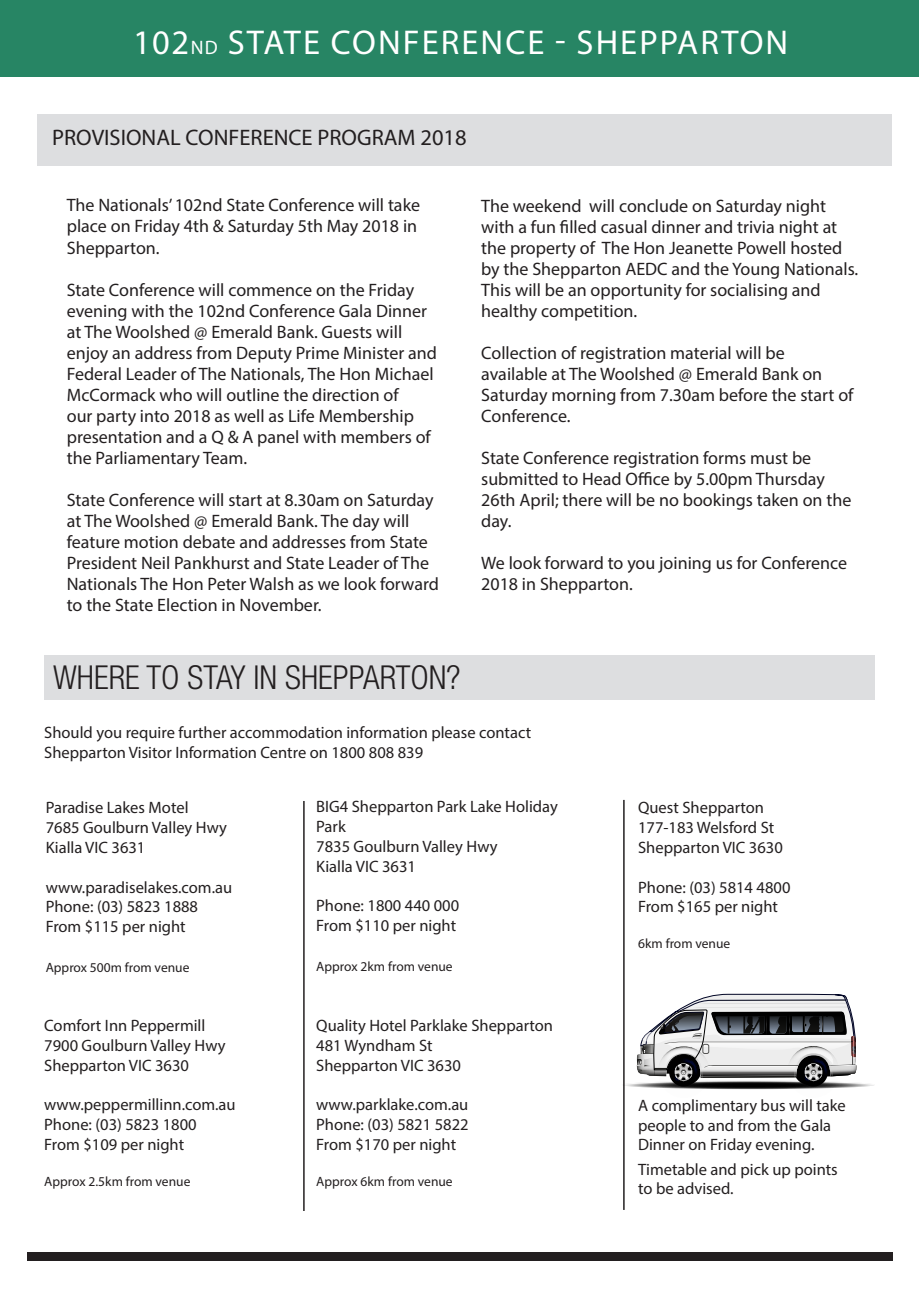
<style>
.page{position:relative;width:919px;height:1289px;background:#fff}
.page>*{position:absolute;margin:0;border:0;box-sizing:border-box;transform-origin:0 0}
.t1{font:34.5px "Myriad Pro";letter-spacing:.06em;color:#fff}
.t2{font:300 condensed 33px "Helvetica Neue LT Std";color:#231f20}
.t3{font:22.5px "Myriad Pro";color:#231f20}
.t4{font:18px/21px "Myriad Pro";color:#231f20}
.t5{font:16.5px/19.8px "Myriad Pro";color:#231f20}
.t6{font:13.5px "Myriad Pro";color:#231f20}
.s1{font-size:19.5px}
</style>
<div class="page">
<div style="left:44px;top:655px;width:830px;height:45px;background:#dddee0"></div>
<div style="left:27px;top:1252px;width:865px;height:8px;background:#231f20"></div>
<div style="left:38px;top:115px;width:854px;height:51px;background:#dddee0"></div>
<div style="left:0;top:0;width:918px;height:77px;background:#278564"></div>
<hr style="left:303px;top:801px;width:1px;height:409px;background:#231f20">
<hr style="left:623px;top:800px;width:1px;height:409px;background:#231f20">
<svg style="left:636px;top:994px;width:220px;height:85px"></svg>
<svg style="left:621px;top:1078px;width:254px;height:13px"></svg>
<p class="t1" style="left:133px;top:21px;width:656px">102<span class="s1">ND</span> STATE CONFERENCE - SHEPPARTON</p>
<p class="t3" style="left:52px;top:124px;width:416px">PROVISIONAL CONFERENCE PROGRAM 2018</p>
<p class="t4" style="left:67px;top:195px;width:355px">The Nationals’ 102nd State Conference will take place on Friday 4th &amp; Saturday 5th May 2018 in<br>Shepparton.</p>
<p class="t4" style="left:67px;top:279px;width:371px">State Conference will commence on the Friday evening with the 102nd Conference Gala Dinner at The Woolshed @ Emerald Bank. Guests will enjoy an address from Deputy Prime Minister and Federal Leader of The Nationals, The Hon Michael McCormack who will outline the direction of<br>our party into 2018 as well as Life Membership presentation and a Q &amp; A panel with members of the Parliamentary Team.</p>
<p class="t4" style="left:67px;top:489px;width:373px">State Conference will start at 8.30am on Saturday at The Woolshed @ Emerald Bank. The day will feature motion debate and addresses from State President Neil Pankhurst and State Leader of The Nationals The Hon Peter Walsh as we look forward to the State Election in November.</p>
<p class="t4" style="left:481px;top:195px;width:378px">The weekend will conclude on Saturday night with a fun filled casual dinner and trivia night at the property of The Hon Jeanette Powell hosted by the Shepparton AEDC and the Young Nationals.<br>This will be an opportunity for socialising and healthy competition.</p>
<p class="t4" style="left:481px;top:342px;width:374px">Collection of registration material will be available at The Woolshed @ Emerald Bank on Saturday morning from 7.30am before the start of Conference.</p>
<p class="t4" style="left:481px;top:447px;width:371px">State Conference registration forms must be submitted to Head Office by 5.00pm Thursday 26th April; there will be no bookings taken on the day.</p>
<p class="t4" style="left:481px;top:552px;width:367px">We look forward to you joining us for Conference<br>2018 in Shepparton.</p>
<p class="t2" style="left:53px;top:658px;width:409px">WHERE TO STAY IN SHEPPARTON?</p>
<p class="t5" style="left:44px;top:722px;width:488px">Should you require further accommodation information please contact</p>
<p class="t5" style="left:44px;top:741px;width:380px">Shepparton Visitor Information Centre on 1800 808 839</p>
<p class="t5" style="left:46px;top:797px;width:144px">Paradise Lakes Motel</p>
<p class="t5" style="left:46px;top:817px;width:183px">7685 Goulburn Valley Hwy</p>
<p class="t5" style="left:46px;top:837px;width:101px">Kialla VIC 3631</p>
<p class="t5" style="left:46px;top:876px;width:188px">www.paradiselakes.com.au</p>
<p class="t5" style="left:46px;top:896px;width:154px">Phone: (03) 5823 1888</p>
<p class="t5" style="left:46px;top:916px;width:141px">From $115 per night</p>
<p class="t6" style="left:46px;top:959px;width:145px">Approx 500m from venue</p>
<p class="t5" style="left:44px;top:1015px;width:163px">Comfort Inn Peppermill</p>
<p class="t5" style="left:44px;top:1035px;width:183px">7900 Goulburn Valley Hwy</p>
<p class="t5" style="left:44px;top:1055px;width:146px">Shepparton VIC 3630</p>
<p class="t5" style="left:44px;top:1094px;width:193px">www.peppermillinn.com.au</p>
<p class="t5" style="left:44px;top:1114px;width:154px">Phone: (03) 5823 1800</p>
<p class="t5" style="left:44px;top:1134px;width:141px">From $109 per night</p>
<p class="t6" style="left:44px;top:1173px;width:148px">Approx 2.5km from venue</p>
<p class="t5" style="left:316px;top:796px;width:243px">BIG4 Shepparton Park Lake Holiday<br>Park</p>
<p class="t5" style="left:316px;top:836px;width:183px">7835 Goulburn Valley Hwy</p>
<p class="t5" style="left:316px;top:856px;width:101px">Kialla VIC 3631</p>
<p class="t5" style="left:316px;top:895px;width:144px">Phone: 1800 440 000</p>
<p class="t5" style="left:316px;top:915px;width:141px">From $110 per night</p>
<p class="t6" style="left:316px;top:957px;width:138px">Approx 2km from venue</p>
<p class="t5" style="left:316px;top:1015px;width:238px">Quality Hotel Parklake Shepparton</p>
<p class="t5" style="left:316px;top:1035px;width:118px">481 Wyndham St</p>
<p class="t5" style="left:316px;top:1055px;width:146px">Shepparton VIC 3630</p>
<p class="t5" style="left:316px;top:1094px;width:154px">www.parklake.com.au</p>
<p class="t5" style="left:316px;top:1114px;width:154px">Phone: (03) 5821 5822</p>
<p class="t5" style="left:316px;top:1134px;width:141px">From $170 per night</p>
<p class="t6" style="left:316px;top:1173px;width:138px">Approx 6km from venue</p>
<p class="t5" style="left:638px;top:797px;width:127px">Quest Shepparton</p>
<p class="t5" style="left:638px;top:817px;width:138px">177-183 Welsford St</p>
<p class="t5" style="left:638px;top:837px;width:146px">Shepparton VIC 3630</p>
<p class="t5" style="left:638px;top:876px;width:154px">Phone: (03) 5814 4800</p>
<p class="t5" style="left:638px;top:896px;width:141px">From $165 per night</p>
<p class="t6" style="left:638px;top:935px;width:94px">6km from venue</p>
<p class="t5" style="left:638px;top:1095px;width:209px">A complimentary bus will take people to and from the Gala<br>Dinner on Friday evening.</p>
<p class="t5" style="left:638px;top:1158px;width:201px">Timetable and pick up points to be advised.</p>
</div>
